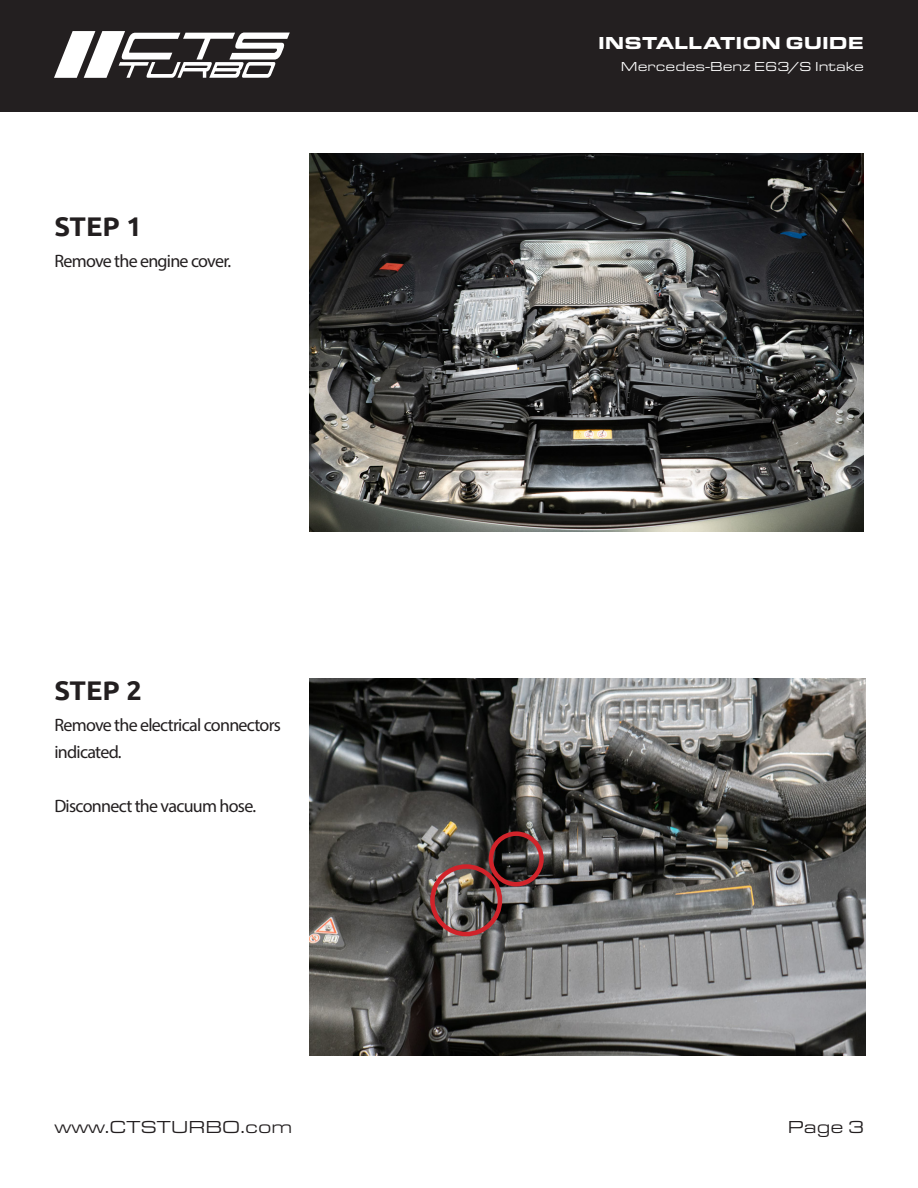
<style>
.page{position:relative;width:918px;height:1188px;background:#fff}
.page>*{position:absolute;margin:0;border:0;box-sizing:border-box;transform-origin:0 0}
.Ubuntu-Header{font:700 27px "Ubuntu";color:#231f20}
.Ubuntu-Text_Body{font:18px/27px "Myriad Pro";letter-spacing:-.04em;color:#231f20}
.t1{font:18px "Eurostile Ext";color:#231f20}
.t2{font:900 18px "Eurostile Ext";color:#fff}
.t3{font:13.5px "Eurostile Ext";color:#fff}
</style>
<div class="page">
<div style="left:1px;top:0;width:917px;height:112px;background:#231f20"></div>
<svg style="left:54px;top:31px;width:236px;height:47px"></svg>
<img style="left:310px;top:679px;width:555px;height:377px">
<img style="left:310px;top:154px;width:554px;height:378px">
<div style="left:430px;top:864px;width:72px;height:72px;border:4px solid #d1232a;border-radius:50%"></div>
<div style="left:489px;top:831px;width:55px;height:55px;border:4px solid #d1232a;border-radius:50%"></div>
<p class="t2" style="left:598px;top:29px;width:267px">INSTALLATION GUIDE</p>
<p class="Ubuntu-Header" style="left:54px;top:210px;width:89px">STEP 1</p>
<p class="Ubuntu-Text_Body" style="left:54px;top:247px;width:178px">Remove the engine cover.</p>
<p class="Ubuntu-Header" style="left:54px;top:674px;width:89px">STEP 2</p>
<p class="Ubuntu-Text_Body" style="left:54px;top:711px;width:228px">Remove the electrical connectors indicated.</p>
<p class="Ubuntu-Text_Body" style="left:54px;top:792px;width:203px">Disconnect the vacuum hose.</p>
<p class="t3" style="left:621px;top:58px;width:245px">Mercedes-Benz E63/S Intake</p>
<p class="t1" style="left:54px;top:1115px;width:240px">www.CTSTURBO.com</p>
<p class="t1" style="left:788px;top:1115px;width:78px">Page 3</p>
</div>
